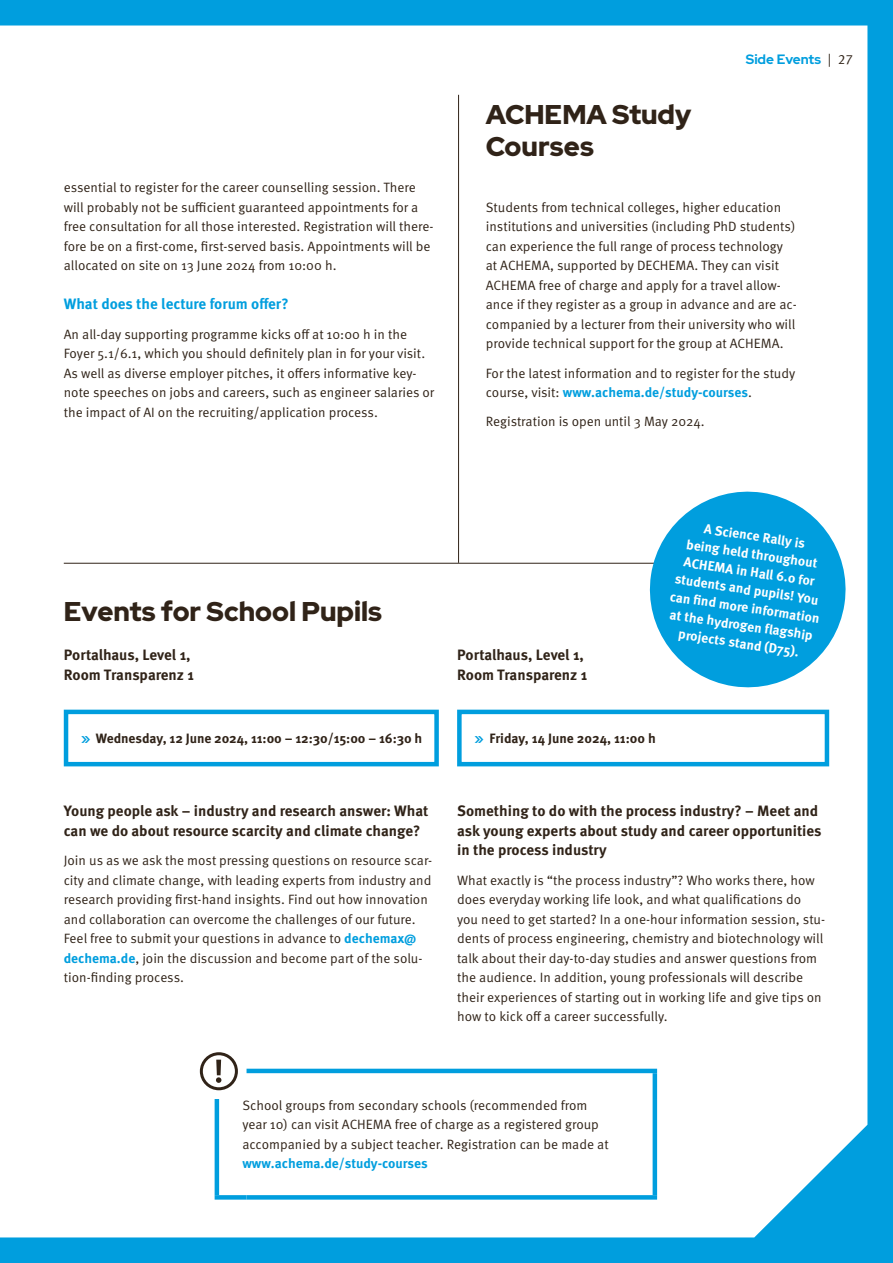
<style>
.page{position:relative;width:893px;height:1263px;background:#009ede}
.page>*{position:absolute;margin:0;border:0;box-sizing:border-box;transform-origin:0 0}
.Head_Red_Hat_Display__18pt{font:900 27px/31.5px "Red Hat Display";color:#302318}
.Meta_Black__10pt{font:700 15px/19.5px "Meta Pro";color:#302318}
.Copy_9pt{font:700 15px/19.5px "Meta Pro";letter-spacing:-.005em;color:#302318}
.Meta_Black__10pt-2{font:700 15px "Meta Pro";color:#009ede}
.Copy_9pt-2{font:13.5px/19.5px "Meta Pro Norm";color:#302318}
.Meta_Black__10pt-3{font:13.5px/19.5px "Meta Pro Norm";color:#302318}
.Meta_Black__10pt-4{font:700 13.5px/18px "Meta Pro";color:#fff;text-align:center}
.Copy_vor_Call_to_action{font:700 13.5px "Meta Pro";letter-spacing:-.005em;color:#302318}
.Pagina{font:700 13.5px "Red Hat Display";color:#009ede}
.s1{font-family:"Meta Pro Norm";font-weight:400;color:#302318}
.s2{font-family:"Meta Pro";font-weight:700;color:#009ede}
.s3{font-family:"Red Hat Display";color:#009ede}
</style>
<div class="page">
<div style="left:0;top:26px;width:867px;height:1211px;background:#fff"></div>
<hr style="left:64px;top:563px;width:765px;height:1px;background:#302318">
<div style="left:64px;top:710px;width:375px;height:56px;border:4px solid #009ede"></div>
<svg style="left:643px;top:485px;width:209px;height:209px"></svg>
<div style="left:457px;top:710px;width:372px;height:56px;border:4px solid #009ede"></div>
<hr style="left:458px;top:95px;width:1px;height:468px;background:#302318">
<hr style="left:247px;top:1069px;width:410px;height:4px;background:#009ede">
<hr style="left:653px;top:1073px;width:4px;height:26px;background:#009ede">
<hr style="left:215px;top:1099px;width:4px;height:96px;background:#009ede">
<hr style="left:653px;top:1099px;width:4px;height:96px;background:#009ede">
<svg style="left:215px;top:1195px;width:32px;height:4px"></svg>
<svg style="left:247px;top:1195px;width:410px;height:4px"></svg>
<div style="left:201px;top:1054px;width:35px;height:35px;background:#fff;border-radius:50%"></div>
<div style="left:200px;top:1052px;width:38px;height:38px;border:3px solid #302318;border-radius:50%"></div>
<svg style="left:216px;top:1060px;width:5px;height:23px"></svg>
<p class="Copy_9pt-2" style="left:64px;top:177px;width:371px">essential to register for the career counselling session. There will probably not be sufficient guaranteed appointments for a free consultation for all those interested. Registration will there&shy;fore be on a first-come, first-served basis. Appointments will be allocated on site on 13 June 2024 from 10:00 h.</p>
<p class="Meta_Black__10pt-2" style="left:64px;top:292px;width:226px">What does the lecture forum offer?</p>
<p class="Copy_9pt-2" style="left:64px;top:323px;width:372px">An all-day supporting programme kicks off at 10:00 h in the Foyer 5.1/6.1, which you should definitely plan in for your visit.<br>As well as diverse employer pitches, it offers informative key&shy;note speeches on jobs and careers, such as engineer salaries or the impact of AI on the recruiting/application process.</p>
<p class="Head_Red_Hat_Display__18pt" style="left:486px;top:99px;width:207px">ACHEMA Study<br>Courses</p>
<p class="Pagina" style="left:746px;top:50px;width:109px">Side Events <span class="s1">| 27</span></p>
<p class="Copy_9pt-2" style="left:486px;top:196px;width:312px">Students from technical colleges, higher education institutions and universities (including PhD students) can experience the full range of process technology at ACHEMA, supported by DECHEMA. They can visit ACHEMA free of charge and apply for a travel allow&shy;ance if they register as a group in advance and are ac&shy;companied by a lecturer from their university who will provide technical support for the group at ACHEMA.</p>
<p class="Copy_9pt-2" style="left:486px;top:362px;width:311px">For the latest information and to register for the study course, visit: <span class="s2">www.achema.de/study-courses</span>.</p>
<p class="Copy_9pt-2" style="left:486px;top:411px;width:220px">Registration is open until 3 May 2024.</p>
<p class="Head_Red_Hat_Display__18pt" style="left:64px;top:596px;width:320px">Events for School Pupils</p>
<p class="Copy_9pt" style="left:64px;top:644px;width:132px">Portalhaus, Level 1,<br>Room Transparenz 1</p>
<p class="Copy_vor_Call_to_action" style="left:81px;top:727px;width:343px"><span class="s3">»</span> Wednesday, 12 June 2024, 11:00 – 12:30/15:00 – 16:30 h</p>
<p class="Meta_Black__10pt" style="left:64px;top:800px;width:366px">Young people ask – industry and research answer: What can we do about resource scarcity and climate change?</p>
<p class="Copy_9pt-2" style="left:64px;top:850px;width:370px">Join us as we ask the most pressing questions on resource scar&shy;city and climate change, with leading experts from industry and research providing first-hand insights. Find out how innovation and collaboration can overcome the challenges of our future.<br>Feel free to submit your questions in advance to <span class="s2">dechemax@ dechema.de</span>, join the discussion and become part of the solu&shy;tion-finding process.</p>
<p class="Copy_9pt" style="left:457px;top:644px;width:132px">Portalhaus, Level 1,<br>Room Transparenz 1</p>
<p class="Meta_Black__10pt-4" style="left:683px;top:515px;width:153px;rotate:9deg">A Science Rally is<br>being held throughout<br>ACHEMA in Hall 6.0 for students and pupils! You can fi nd more information at the hydrogen flagship projects stand (D75).</p>
<p class="Copy_vor_Call_to_action" style="left:474px;top:727px;width:183px"><span class="s3">»</span> Friday, 14 June 2024, 11:00 h</p>
<p class="Meta_Black__10pt" style="left:457px;top:800px;width:366px">Something to do with the process industry? – Meet and ask young experts about study and career opportunities in the process industry</p>
<p class="Meta_Black__10pt-3" style="left:457px;top:869px;width:369px">What exactly is “the process industry”? Who works there, how does everyday working life look, and what qualifications do you need to get started? In a one-hour information session, stu&shy;dents of process engineering, chemistry and biotechnology will talk about their day-to-day studies and answer questions from the audience. In addition, young professionals will describe their experiences of starting out in working life and give tips on how to kick off a career successfully.</p>
<p class="Copy_9pt-2" style="left:242px;top:1094px;width:368px">School groups from secondary schools (recommended from year 10) can visit ACHEMA free of charge as a registered group accompanied by a subject teacher. Registration can be made at <span class="s2">www.achema.de/study-courses</span></p>
</div>
